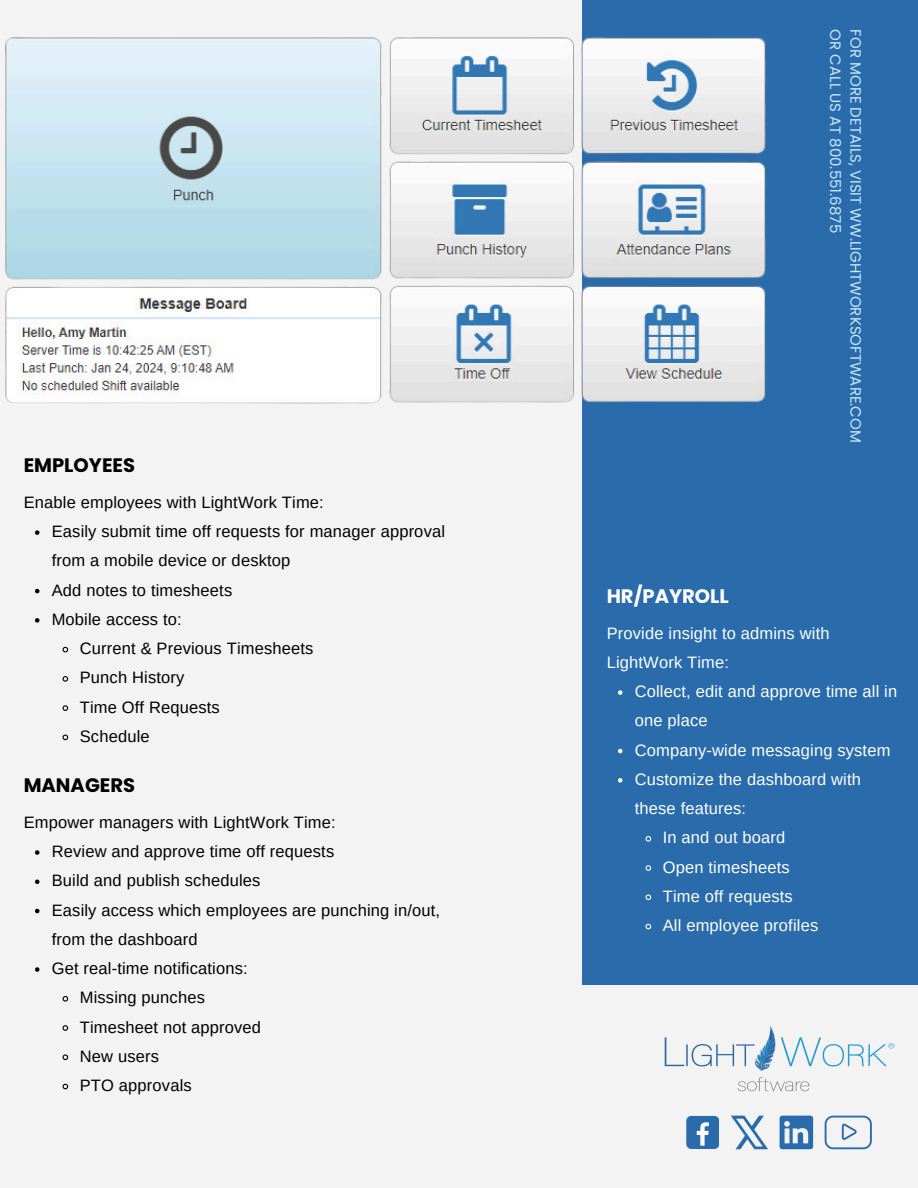
<style>
.page{position:relative;width:918px;height:1188px;background:#f3f3f3}
.page>*{position:absolute;margin:0;border:0;box-sizing:border-box;transform-origin:0 0}
.t1{font:700 19.5px "Poppins";color:#000}
.t2{font:700 19.5px "Poppins";color:#fff}
.t3{font:16.5px/29.2px "Arimo";letter-spacing:.01em;color:#000}
.t4{font:16.5px/29.2px "Arimo";letter-spacing:.01em;color:#fff}
.t5{font:15px/20.2px "Poppins";color:#cbe9ff}
</style>
<div class="page">
<div style="left:582px;top:0;width:336px;height:985px;background:#296bab"></div>
<img style="left:664px;top:1026px;width:231px;height:66px">
<img style="left:5px;top:37px;width:761px;height:367px">
<div style="left:686px;top:1116px;width:33px;height:33px;background:#296bab;border-radius:5px"></div>
<svg style="left:697px;top:1122px;width:12px;height:24px"></svg>
<svg style="left:731px;top:1116px;width:37px;height:33px"></svg>
<svg style="left:780px;top:1116px;width:33px;height:33px"></svg>
<svg style="left:825px;top:1116px;width:47px;height:33px"></svg>
<svg style="left:35px;top:530px;width:4px;height:5px"></svg>
<svg style="left:35px;top:589px;width:4px;height:4px"></svg>
<svg style="left:35px;top:618px;width:4px;height:5px"></svg>
<svg style="left:62px;top:646px;width:7px;height:7px"></svg>
<svg style="left:62px;top:676px;width:7px;height:6px"></svg>
<svg style="left:62px;top:705px;width:7px;height:6px"></svg>
<svg style="left:62px;top:734px;width:7px;height:7px"></svg>
<svg style="left:35px;top:850px;width:4px;height:5px"></svg>
<svg style="left:35px;top:880px;width:4px;height:4px"></svg>
<svg style="left:35px;top:909px;width:4px;height:4px"></svg>
<svg style="left:35px;top:967px;width:4px;height:5px"></svg>
<svg style="left:62px;top:996px;width:7px;height:6px"></svg>
<svg style="left:62px;top:1025px;width:7px;height:6px"></svg>
<svg style="left:62px;top:1054px;width:7px;height:7px"></svg>
<svg style="left:62px;top:1083px;width:7px;height:7px"></svg>
<svg style="left:618px;top:690px;width:4px;height:5px"></svg>
<svg style="left:618px;top:749px;width:4px;height:4px"></svg>
<svg style="left:618px;top:778px;width:4px;height:5px"></svg>
<svg style="left:645px;top:836px;width:7px;height:6px"></svg>
<svg style="left:645px;top:865px;width:7px;height:6px"></svg>
<svg style="left:645px;top:894px;width:7px;height:7px"></svg>
<svg style="left:645px;top:923px;width:7px;height:7px"></svg>
<p class="t1" style="left:24px;top:452px;width:113px">EMPLOYEES</p>
<p class="t3" style="left:24px;top:488px;width:302px">Enable employees with LightWork Time:</p>
<p class="t3" style="left:52px;top:517px;width:395px">Easily submit time off requests for manager approval from a mobile device or desktop</p>
<p class="t3" style="left:52px;top:575px;width:182px">Add notes to timesheets</p>
<p class="t3" style="left:52px;top:605px;width:132px">Mobile access to:</p>
<p class="t3" style="left:80px;top:634px;width:235px">Current &amp; Previous Timesheets</p>
<p class="t3" style="left:80px;top:663px;width:106px">Punch History</p>
<p class="t3" style="left:80px;top:692px;width:142px">Time Off Requests</p>
<p class="t3" style="left:80px;top:722px;width:71px">Schedule</p>
<h1 class="t1" style="left:24px;top:772px;width:113px">MANAGERS</h1>
<p class="t3" style="left:24px;top:807px;width:313px">Empower managers with LightWork Time:</p>
<p class="t3" style="left:52px;top:837px;width:284px">Review and approve time off requests</p>
<p class="t3" style="left:52px;top:866px;width:210px">Build and publish schedules</p>
<p class="t3" style="left:52px;top:895px;width:390px">Easily access which employees are punching in/out, from the dashboard</p>
<p class="t3" style="left:52px;top:954px;width:197px">Get real-time notifications:</p>
<p class="t3" style="left:80px;top:983px;width:127px">Missing punches</p>
<p class="t3" style="left:80px;top:1012px;width:183px">Timesheet not approved</p>
<p class="t3" style="left:80px;top:1041px;width:81px">New users</p>
<h1 class="t3" style="left:80px;top:1071px;width:113px">PTO approvals</h1>
<p class="t5" style="left:866px;top:29px;width:415px;rotate:90deg">FOR MORE DETAILS, VISIT WW.LIGHTWORKSOFTWARE.COM<br>OR CALL US AT 800.551.6875</p>
<p class="t2" style="left:607px;top:582px;width:124px">HR/PAYROLL</p>
<p class="t4" style="left:607px;top:618px;width:224px">Provide insight to admins with<br>LightWork Time:</p>
<p class="t4" style="left:635px;top:677px;width:264px">Collect, edit and approve time all in one place</p>
<p class="t4" style="left:635px;top:735px;width:257px">Company-wide messaging system</p>
<p class="t4" style="left:635px;top:764px;width:228px">Customize the dashboard with these features:</p>
<p class="t4" style="left:663px;top:823px;width:124px">In and out board</p>
<p class="t4" style="left:663px;top:852px;width:128px">Open timesheets</p>
<p class="t4" style="left:663px;top:881px;width:132px">Time off requests</p>
<p class="t4" style="left:663px;top:911px;width:157px">All employee profiles</p>
</div>
